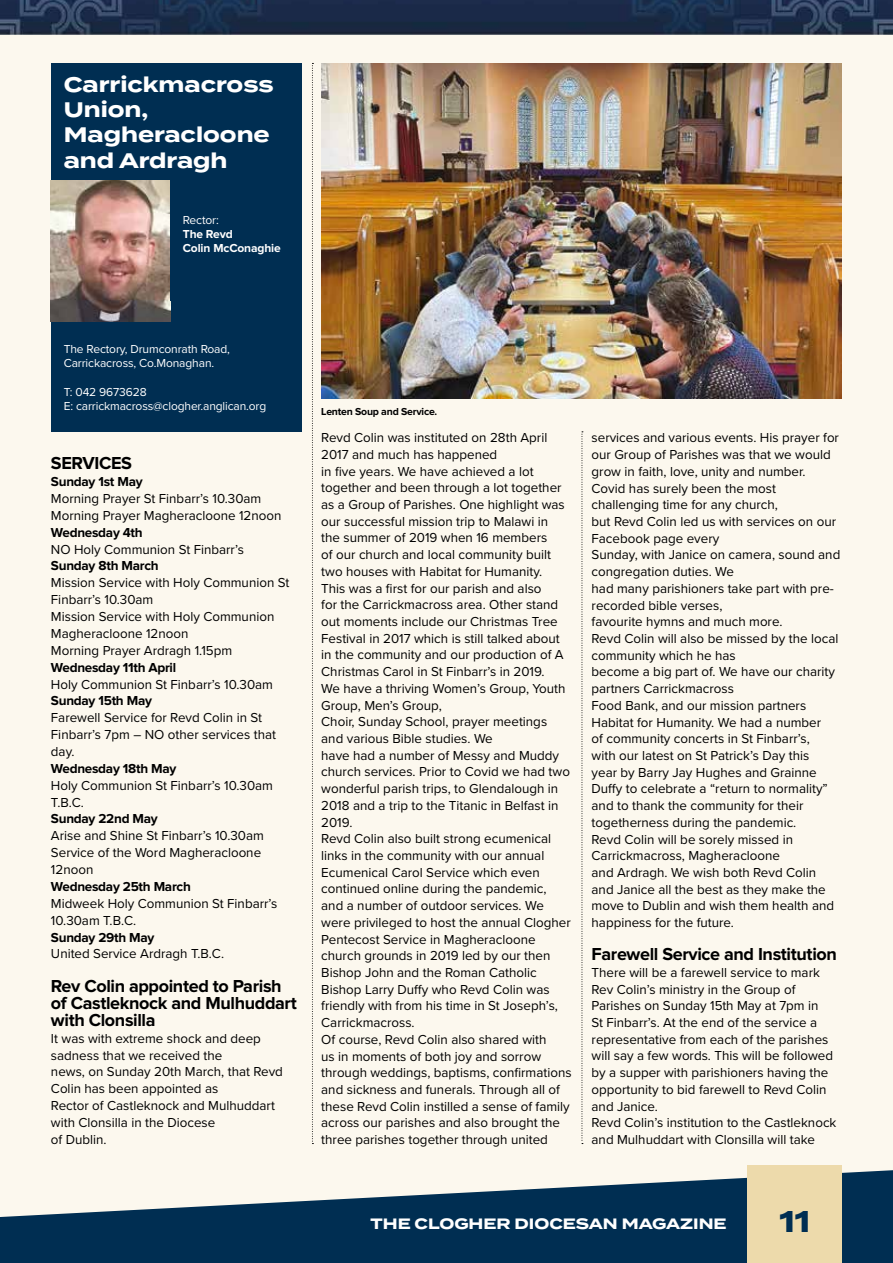
<style>
.page{position:relative;width:893px;height:1263px;background:#fff}
.page>*{position:absolute;margin:0;border:0;box-sizing:border-box;transform-origin:0 0}
.t1{font:700 30px "Termina";color:#002e52}
.t2{font:700 21px/25.2px "Termina";color:#fff}
.t3{font:700 18px/16.8px "Proxima Nova";letter-spacing:-.02em;color:#000}
.t4{font:700 15px "Termina";color:#fff}
.t5{font:13.5px/16.6px "Proxima Nova";color:#000}
.t6{font:700 13.5px "Proxima Nova";letter-spacing:-.02em;color:#000}
.t7{font:12px/14.4px "Proxima Nova";letter-spacing:-.01em;color:#fff}
.t8{font:700 12px/14.4px "Proxima Nova";letter-spacing:-.01em;color:#fff}
.t9{font:700 10.5px "Proxima Nova";letter-spacing:-.02em;color:#000}
</style>
<div class="page">
<div style="left:0;top:34px;width:893px;height:1229px;background:#fcf8ee"></div>
<div style="left:51px;top:63px;width:250px;height:323px;background:#002e52"></div>
<img style="left:51px;top:180px;width:119px;height:142px">
<div style="left:51px;top:322px;width:250px;height:109px;background:#002e52"></div>
<svg style="left:0;top:1169px;width:893px;height:94px;fill:#002e52"></svg>
<img style="left:0;top:0;width:893px;height:34px">
<div style="left:748px;top:1165px;width:94px;height:98px;background:#eddaab"></div>
<svg style="left:312px;top:63px;width:1px;height:1081px"></svg>
<svg style="left:582px;top:431px;width:1px;height:713px"></svg>
<img style="left:321px;top:63px;width:521px;height:335px">
<h2 class="t2" style="left:64px;top:72px;width:211px">Carrickmacross<br>Union,<br>Magheracloone and Ardragh</h2>
<p class="t7" style="left:183px;top:212px;width:38px">Rector:</p>
<p class="t8" style="left:183px;top:227px;width:99px">The Revd<br>Colin McConaghie</p>
<p class="t7" style="left:64px;top:341px;width:168px">The Rectory, Drumconrath Road,<br>Carrickacross, Co.Monaghan.</p>
<p class="t7" style="left:64px;top:384px;width:204px">T: 042 9673628<br>E: carrickmacross@clogher.anglican.org</p>
<h3 class="t3" style="left:51px;top:456px;width:83px">SERVICES</h3>
<p class="t6" style="left:51px;top:475px;width:93px">Sunday 1st May</p>
<p class="t5" style="left:51px;top:489px;width:232px">Morning Prayer St Finbarr’s 10.30am<br>Morning Prayer Magheracloone 12noon</p>
<p class="t6" style="left:51px;top:526px;width:93px">Wednesday 4th</p>
<p class="t5" style="left:51px;top:540px;width:194px">NO Holy Communion St Finbarr’s</p>
<p class="t6" style="left:51px;top:560px;width:109px">Sunday 8th March</p>
<p class="t5" style="left:51px;top:574px;width:240px">Mission Service with Holy Communion St<br>Finbarr’s 10.30am<br>Mission Service with Holy Communion<br>Magheracloone 12noon<br>Morning Prayer Ardragh 1.15pm</p>
<p class="t6" style="left:51px;top:661px;width:127px">Wednesday 11th April</p>
<p class="t5" style="left:51px;top:675px;width:224px">Holy Communion St Finbarr’s 10.30am</p>
<p class="t6" style="left:51px;top:695px;width:103px">Sunday 15th May</p>
<p class="t5" style="left:51px;top:709px;width:227px">Farewell Service for Revd Colin in St<br>Finbarr’s 7pm – NO other services that day.</p>
<p class="t6" style="left:51px;top:762px;width:127px">Wednesday 18th May</p>
<p class="t5" style="left:51px;top:776px;width:224px">Holy Communion St Finbarr’s 10.30am<br>T.B.C.</p>
<p class="t6" style="left:51px;top:813px;width:108px">Sunday 22nd May</p>
<p class="t5" style="left:51px;top:827px;width:214px">Arise and Shine St Finbarr’s 10.30am<br>Service of the Word Magheracloone<br>12noon</p>
<p class="t6" style="left:51px;top:880px;width:141px">Wednesday 25th March</p>
<p class="t5" style="left:51px;top:894px;width:228px">Midweek Holy Communion St Finbarr’s<br>10.30am T.B.C.</p>
<p class="t6" style="left:51px;top:931px;width:105px">Sunday 29th May</p>
<p class="t5" style="left:51px;top:945px;width:175px">United Service Ardragh T.B.C.</p>
<h3 class="t3" style="left:51px;top:978px;width:247px">Rev Colin appointed to Parish of Castleknock and Mulhuddart with Clonsilla</h3>
<p class="t5" style="left:51px;top:1029px;width:233px">It was with extreme shock and deep sadness that we received the<br>news, on Sunday 20th March, that Revd<br>Colin has been appointed as<br>Rector of Castleknock and Mulhuddart with Clonsilla in the Diocese<br>of Dublin.</p>
<p class="t9" style="left:321px;top:407px;width:117px">Lenten Soup and Service.</p>
<p class="t5" style="left:321px;top:429px;width:252px">Revd Colin was instituted on 28th April 2017 and much has happened<br>in five years. We have achieved a lot together and been through a lot together as a Group of Parishes. One highlight was our successful mission trip to Malawi in<br>the summer of 2019 when 16 members<br>of our church and local community built two houses with Habitat for Humanity.<br>This was a first for our parish and also<br>for the Carrickmacross area. Other stand out moments include our Christmas Tree Festival in 2017 which is still talked about in the community and our production of A Christmas Carol in St Finbarr’s in 2019.<br>We have a thriving Women’s Group, Youth Group, Men’s Group,<br>Choir, Sunday School, prayer meetings and various Bible studies. We<br>have had a number of Messy and Muddy church services. Prior to Covid we had two wonderful parish trips, to Glendalough in 2018 and a trip to the Titanic in Belfast in 2019.<br>Revd Colin also built strong ecumenical links in the community with our annual Ecumenical Carol Service which even continued online during the pandemic, and a number of outdoor services. We were privileged to host the annual Clogher Pentecost Service in Magheracloone church grounds in 2019 led by our then Bishop John and the Roman Catholic Bishop Larry Duffy who Revd Colin was friendly with from his time in St Joseph’s, Carrickmacross.<br>Of course, Revd Colin also shared with<br>us in moments of both joy and sorrow through weddings, baptisms, confirmations and sickness and funerals. Through all of these Revd Colin instilled a sense of family across our parishes and also brought the three parishes together through united</p>
<p class="t5" style="left:592px;top:429px;width:250px">services and various events. His prayer for our Group of Parishes was that we would grow in faith, love, unity and number.<br>Covid has surely been the most challenging time for any church,<br>but Revd Colin led us with services on our Facebook page every<br>Sunday, with Janice on camera, sound and congregation duties. We<br>had many parishioners take part with pre&shy;recorded bible verses,<br>favourite hymns and much more.<br>Revd Colin will also be missed by the local community which he has<br>become a big part of. We have our charity partners Carrickmacross<br>Food Bank, and our mission partners Habitat for Humanity. We had a number<br>of community concerts in St Finbarr’s,<br>with our latest on St Patrick’s Day this<br>year by Barry Jay Hughes and Grainne Duffy to celebrate a “return to normality” and to thank the community for their togetherness during the pandemic.<br>Revd Colin will be sorely missed in Carrickmacross, Magheracloone<br>and Ardragh. We wish both Revd Colin and Janice all the best as they make the move to Dublin and wish them health and happiness for the future.</p>
<h3 class="t3" style="left:592px;top:946px;width:247px">Farewell Service and Institution</h3>
<p class="t5" style="left:592px;top:963px;width:246px">There will be a farewell service to mark Rev Colin’s ministry in the Group of Parishes on Sunday 15th May at 7pm in<br>St Finbarr’s. At the end of the service a representative from each of the parishes will say a few words. This will be followed by a supper with parishioners having the opportunity to bid farewell to Revd Colin and Janice.<br>Revd Colin’s institution to the Castleknock and Mulhuddart with Clonsilla will take</p>
<p class="t4" style="left:371px;top:1212px;width:358px">THE CLOGHER DIOCESAN MAGAZINE</p>
<h1 class="t1" style="left:779px;top:1199px;width:33px">11</h1>
</div>
